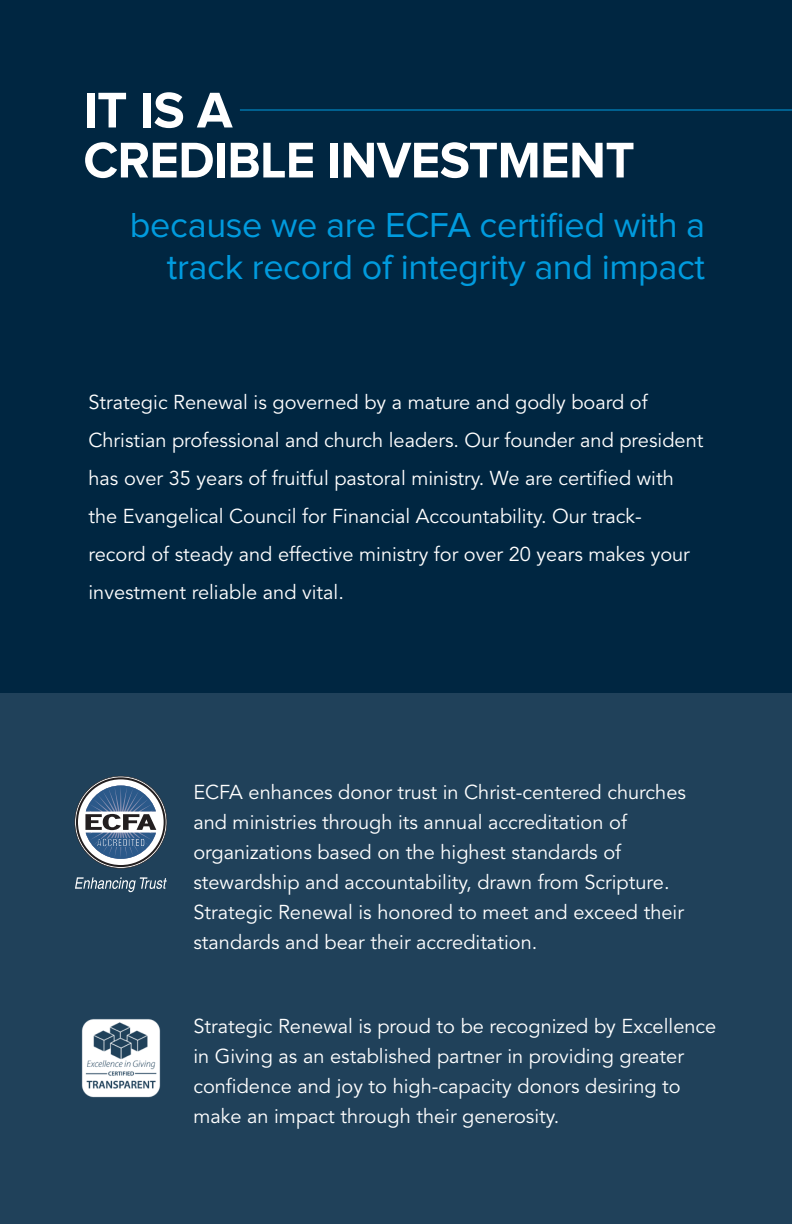
<style>
.page{position:relative;width:792px;height:1224px;background:#002641}
.page>*{position:absolute;margin:0;border:0;box-sizing:border-box;transform-origin:0 0}
.t1{font:700 52px/50px "Proxima Nova";letter-spacing:-.01em;color:#fff}
.t2{font:36px/42px "Proxima Nova";letter-spacing:-.01em;color:#009bde;text-align:right}
.t3{font:20px/30px "Avenir";color:#fff}
</style>
<div class="page">
<div style="left:0;top:694px;width:792px;height:530px;background:#20415a"></div>
<hr style="left:240px;top:110px;width:552px;height:1px;background:#009bde">
<svg style="left:74px;top:776px;width:93px;height:93px"></svg>
<svg style="left:75px;top:877px;width:92px;height:15px"></svg>
<img style="left:81px;top:1019px;width:80px;height:79px">
<h1 class="t1" style="left:83px;top:86px;width:553px">IT IS A<br>CREDIBLE INVESTMENT</h1>
<h2 class="t2" style="left:130px;top:205px;width:577px">because we are ECFA certified with a track record of integrity and impact</h2>
<p class="t3" style="left:88px;top:383px;width:617px;line-height:38px">Strategic Renewal is governed by a mature and godly board of Christian professional and church leaders. Our founder and president has over 35 years of fruitful pastoral ministry. We are certified with the Evangelical Council for Financial Accountability. Our track&shy;record of steady and effective ministry for over 20 years makes your investment reliable and vital.</p>
<p class="t3" style="left:193px;top:777px;width:494px">ECFA enhances donor trust in Christ-centered churches and ministries through its annual accreditation of organizations based on the highest standards of stewardship and accountability, drawn from Scripture.<br>Strategic Renewal is honored to meet and exceed their standards and bear their accreditation.</p>
<p class="t3" style="left:193px;top:1011px;width:524px">Strategic Renewal is proud to be recognized by Excellence in Giving as an established partner in providing greater confidence and joy to high-capacity donors desiring to make an impact through their generosity.</p>
</div>
